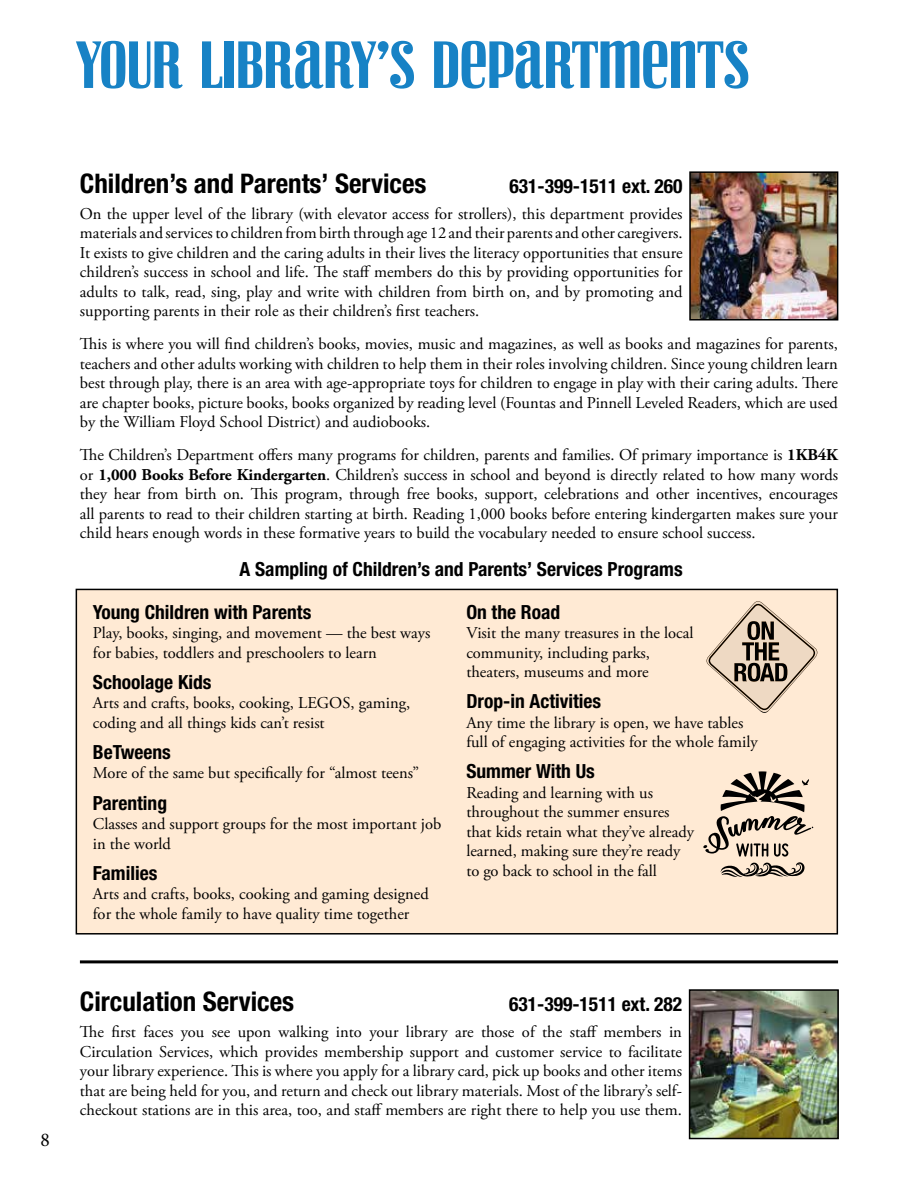
<style>
.page{position:relative;width:918px;height:1188px;background:#fff}
.page>*{position:absolute;margin:0;border:0;box-sizing:border-box;transform-origin:0 0}
.t1{font:60px "Vexler Slip";color:#1782c5}
.t2{font:700 condensed 27px "Helvetica Neue";color:#000}
.t3{font:700 condensed 19.5px "Helvetica Neue";color:#000}
.t4{font:19.5px "Minion Pro";color:#000}
.t5{font:16.5px/19.5px "Adobe Garamond Pro";color:#000}
.s1{font-weight:700}
</style>
<div class="page">
<div style="left:76px;top:589px;width:761px;height:345px;background:#ffead4"></div>
<div style="left:76px;top:589px;width:762px;height:346px;border:2px solid #000"></div>
<img style="left:692px;top:174px;width:143px;height:144px">
<div style="left:689px;top:171px;width:149px;height:150px;border:2px solid #000"></div>
<img style="left:692px;top:992px;width:144px;height:144px">
<div style="left:689px;top:989px;width:150px;height:150px;border:2px solid #000"></div>
<hr style="left:80px;top:960px;width:758px;height:3px;background:#000">
<svg style="left:703px;top:771px;width:110px;height:106px"></svg>
<svg style="left:706px;top:601px;width:112px;height:112px"></svg>
<h1 class="t1" style="left:76px;top:28px;width:675px">YOUR LIBRARY’S DEPARTMENTS</h1>
<p class="t4" style="left:40px;top:1127px;width:11px">8</p>
<h2 class="t2" style="left:80px;top:167px;width:348px">Children’s and Parents’ Services</h2>
<p class="t3" style="left:509px;top:174px;width:175px">631-399-1511 ext. 260</p>
<p class="t5" style="left:80px;top:205px;width:604px;text-align:justify">On the upper level of the library (with elevator access for strollers), this department provides materials and services to children from birth through age 12 and their parents and other caregivers.<br>It exists to give children and the caring adults in their lives the literacy opportunities that ensure children’s success in school and life. The staff members do this by providing opportunities for adults to talk, read, sing, play and write with children from birth on, and by promoting and supporting parents in their role as their children’s first teachers.</p>
<p class="t5" style="left:80px;top:335px;width:760px;text-align:justify">This is where you will find children’s books, movies, music and magazines, as well as books and magazines for parents, teachers and other adults working with children to help them in their roles involving children. Since young children learn best through play, there is an area with age-appropriate toys for children to engage in play with their caring adults. There are chapter books, picture books, books organized by reading level (Fountas and Pinnell Leveled Readers, which are used by the William Floyd School District) and audiobooks.</p>
<p class="t5" style="left:80px;top:446px;width:760px;text-align:justify">The Children’s Department offers many programs for children, parents and families. Of primary importance is <span class="s1">1KB4K </span>or <span class="s1">1,000 Books Before Kindergarten</span>. Children’s success in school and beyond is directly related to how many words they hear from birth on. This program, through free books, support, celebrations and other incentives, encourages all parents to read to their children starting at birth. Reading 1,000 books before entering kindergarten makes sure your child hears enough words in these formative years to build the vocabulary needed to ensure school success.</p>
<p class="t3" style="left:240px;top:558px;width:444px">A Sampling of Children’s and Parents’ Services Programs</p>
<p class="t3" style="left:93px;top:600px;width:220px">Young Children with Parents</p>
<p class="t5" style="left:93px;top:624px;width:339px">Play, books, singing, and movement — the best ways for babies, toddlers and preschoolers to learn</p>
<p class="t3" style="left:93px;top:670px;width:120px">Schoolage Kids</p>
<p class="t5" style="left:93px;top:694px;width:319px">Arts and crafts, books, cooking, LEGOS, gaming, coding and all things kids can’t resist</p>
<p class="t3" style="left:93px;top:740px;width:79px">BeTweens</p>
<p class="t5" style="left:93px;top:764px;width:328px">More of the same but specifically for “almost teens”</p>
<p class="t3" style="left:93px;top:791px;width:76px">Parenting</p>
<p class="t5" style="left:93px;top:815px;width:350px">Classes and support groups for the most important job in the world</p>
<p class="t3" style="left:93px;top:861px;width:66px">Families</p>
<p class="t5" style="left:93px;top:885px;width:337px">Arts and crafts, books, cooking and gaming designed for the whole family to have quality time together</p>
<p class="t3" style="left:466px;top:600px;width:95px">On the Road</p>
<p class="t5" style="left:466px;top:624px;width:229px">Visit the many treasures in the local community, including parks, theaters, museums and more</p>
<p class="t3" style="left:466px;top:690px;width:136px">Drop-in Activities</p>
<p class="t5" style="left:466px;top:713px;width:293px">Any time the library is open, we have tables full of engaging activities for the whole family</p>
<p class="t3" style="left:466px;top:760px;width:130px">Summer With Us</p>
<p class="t5" style="left:466px;top:783px;width:229px">Reading and learning with us throughout the summer ensures that kids retain what they’ve already learned, making sure they’re ready to go back to school in the fall</p>
<h2 class="t2" style="left:80px;top:985px;width:216px">Circulation Services</h2>
<p class="t3" style="left:509px;top:992px;width:175px">631-399-1511 ext. 282</p>
<p class="t5" style="left:80px;top:1023px;width:604px;text-align:justify">The first faces you see upon walking into your library are those of the staff members in Circulation Services, which provides membership support and customer service to facilitate your library experience. This is where you apply for a library card, pick up books and other items that are being held for you, and return and check out library materials. Most of the library’s self&shy;checkout stations are in this area, too, and staff members are right there to help you use them.</p>
</div>
